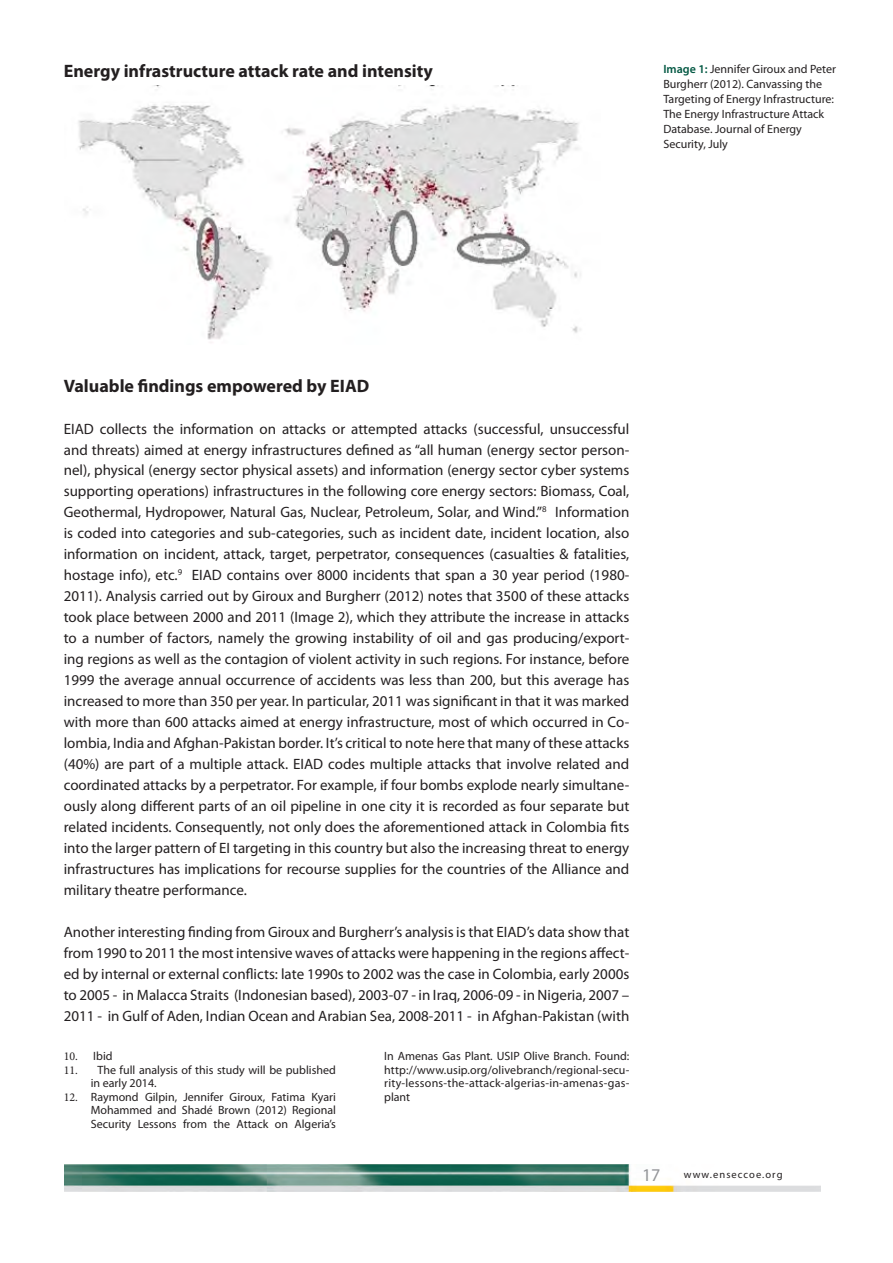
<style>
.page{position:relative;width:893px;height:1263px;background:#fff}
.page>*{position:absolute;margin:0;border:0;box-sizing:border-box;transform-origin:0 0}
.t1{font:700 18px "Myriad Pro";color:#231f20}
.t2{font:18px "Myriad Pro";color:#939598}
.t3{font:15px/21px "Myriad Pro";color:#231f20;text-align:justify}
.t4{font:12px/13.5px "Myriad Pro";color:#231f20}
.t5{font:10.5px "Myriad Pro";letter-spacing:.1em;color:#231f20}
.s1{font-weight:600;color:#035843}
.s2{font-family:"Minion Pro"}
</style>
<div class="page">
<img style="left:65px;top:1164px;width:755px;height:28px">
<img style="left:78px;top:86px;width:503px;height:254px">
<p class="t1" style="left:64px;top:59px;width:371px">Energy infrastructure attack rate and intensity</p>
<p class="t4" style="left:663px;top:61px;width:174px;line-height:15px"><span class="s1">Image 1:</span> Jennifer Giroux and Peter<br>Burgherr (2012). Canvassing the<br>Targeting of Energy Infrastructure:<br>The Energy Infrastructure Attack<br>Database. Journal of Energy<br>Security, July</p>
<p class="t1" style="left:64px;top:374px;width:307px">Valuable findings empowered by EIAD</p>
<p class="t3" style="left:64px;top:419px;width:567px">EIAD collects the information on attacks or attempted attacks (successful, unsuccessful and threats) aimed at energy infrastructures defined as “all human (energy sector person-</p>
<p class="t3" style="left:64px;top:459px;width:567px">nel), physical (energy sector physical assets) and information (energy sector cyber systems supporting operations) infrastructures in the following core energy sectors: Biomass, Coal, Geothermal, Hydropower, Natural Gas, Nuclear, Petroleum, Solar, and Wind.”<sup>8</sup> Information is coded into categories and sub-categories, such as incident date, incident location, also information on incident, attack, target, perpetrator, consequences (casualties &amp; fatalities, hostage info), etc.<sup>9</sup> EIAD contains over 8000 incidents that span a 30 year period (1980- 2011). Analysis carried out by Giroux and Burgherr (2012) notes that 3500 of these attacks took place between 2000 and 2011 (Image 2), which they attribute the increase in attacks to a number of factors, namely the growing instability of oil and gas producing/export&shy;ing regions as well as the contagion of violent activity in such regions. For instance, before 1999 the average annual occurrence of accidents was less than 200, but this average has increased to more than 350 per year. In particular, 2011 was significant in that it was marked with more than 600 attacks aimed at energy infrastructure, most of which occurred in Co&shy;lombia, India and Afghan-Pakistan border. It’s critical to note here that many of these attacks (40%) are part of a multiple attack. EIAD codes multiple attacks that involve related and coordinated attacks by a perpetrator. For example, if four bombs explode nearly simultane&shy;ously along different parts of an oil pipeline in one city it is recorded as four separate but related incidents. Consequently, not only does the aforementioned attack in Colombia fits into the larger pattern of EI targeting in this country but also the increasing threat to energy infrastructures has implications for recourse supplies for the countries of the Alliance and military theatre performance.</p>
<p class="t3" style="left:64px;top:921px;width:567px">Another interesting finding from Giroux and Burgherr’s analysis is that EIAD’s data show that from 1990 to 2011 the most intensive waves of attacks were happening in the regions affect&shy;ed by internal or external conflicts: late 1990s to 2002 was the case in Colombia, early 2000s to 2005 - in Malacca Straits (Indonesian based), 2003-07 - in Iraq, 2006-09 - in Nigeria, 2007 – 2011 - in Gulf of Aden, Indian Ocean and Arabian Sea, 2008-2011 - in Afghan-Pakistan (with</p>
<p class="t4" style="left:64px;top:1049px;width:50px"><span class="s2">10.</span> Ibid</p>
<p class="t4" style="left:91px;top:1063px;width:247px;text-indent:-27px"><span class="s2">11.</span> The full analysis of this study will be published in early 2014.</p>
<p class="t4" style="left:91px;top:1090px;width:247px;text-align:justify;text-indent:-27px"><span class="s2">12.</span> Raymond Gilpin, Jennifer Giroux, Fatima Kyari Mohammed and Shadé Brown (2012) Regional Security Lessons from the Attack on Algeria’s</p>
<p class="t4" style="left:384px;top:1049px;width:247px;text-align:justify">In Amenas Gas Plant. USIP Olive Branch. Found: http://www.usip.org/olivebranch/regional-secu&shy;rity-lessons-the-attack-algerias-in-amenas-gas&shy;plant</p>
<p class="t2" style="left:642px;top:1163px;width:20px">17</p>
<p class="t5" style="left:684px;top:1168px;width:100px">www.enseccoe.org</p>
</div>
